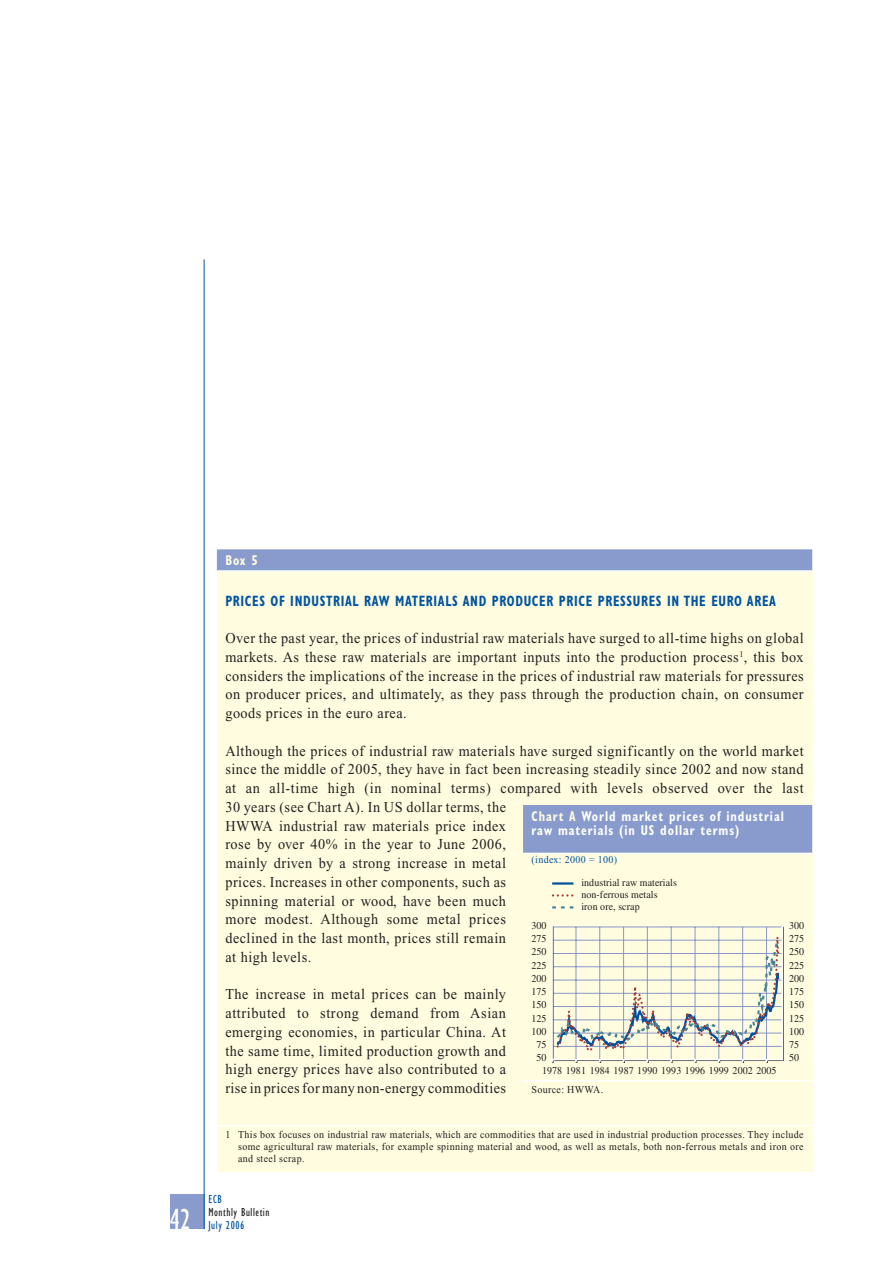
<style>
.page{position:relative;width:893px;height:1263px;background:#fff}
.page>*{position:absolute;margin:0;border:0;box-sizing:border-box;transform-origin:0 0}
.t1{font:condensed 30px "Gill Sans";color:#fff;scale:.95 1}
.t2{font:15px/18.8px "Times New Roman";letter-spacing:.035em;color:#231f20;text-align:justify;scale:.95 1}
.t3{font:700 condensed 15px "Gill Sans";letter-spacing:.05em;color:#0054a1;scale:.85 1}
.t4{font:700 condensed 14.25px/13.5px "Gill Sans";letter-spacing:.075em;color:#fff;scale:.85 1}
.t5{font:700 condensed 14.25px "Gill Sans";color:#fffcdf;scale:.85 1}
.t6{font:condensed 12px "Gill Sans";letter-spacing:.05em;color:#231f20;scale:.95 1}
.t7{font:condensed 12px "Gill Sans";letter-spacing:.05em;color:#0054a1;scale:.95 1}
.t8{font:10.5px/12px "Times New Roman";letter-spacing:.035em;color:#231f20;text-align:justify;scale:.95 1}
.t9{font:10.5px/12px "Times";letter-spacing:.005em;color:#231f20;scale:.95 1}
.t10{font:10.5px "Times New Roman";letter-spacing:.035em;color:#0054a1;scale:.95 1}
.s1{color:#fffcdf}
</style>
<div class="page">
<div style="left:170px;top:1195px;width:34px;height:34px;background:#899bcc"></div>
<hr style="left:204px;top:259px;width:1px;height:970px;background:#0054a1">
<div style="left:217px;top:554px;width:595px;height:617px;background:#fffcdf"></div>
<div style="left:217px;top:549px;width:595px;height:22px;background:#899bcc"></div>
<hr style="left:217px;top:570px;width:595px;height:2px;background:#fff">
<hr style="left:217px;top:1125px;width:595px;height:1px;background:#fff">
<div style="left:523px;top:805px;width:289px;height:49px;background:#899bcc"></div>
<hr style="left:523px;top:853px;width:289px;height:1px;background:#fff">
<hr style="left:523px;top:1080px;width:289px;height:1px;background:#fff">
<hr style="left:552px;top:1046px;width:230px;height:1px;background:#8898c9">
<hr style="left:552px;top:1033px;width:230px;height:1px;background:#8898c9">
<hr style="left:552px;top:1019px;width:230px;height:1px;background:#8898c9">
<hr style="left:552px;top:1006px;width:230px;height:1px;background:#8898c9">
<hr style="left:552px;top:993px;width:230px;height:1px;background:#8898c9">
<hr style="left:552px;top:980px;width:230px;height:1px;background:#8898c9">
<hr style="left:552px;top:966px;width:230px;height:1px;background:#8898c9">
<hr style="left:552px;top:953px;width:230px;height:1px;background:#8898c9">
<hr style="left:552px;top:940px;width:230px;height:1px;background:#8898c9">
<hr style="left:552px;top:927px;width:230px;height:1px;background:#8898c9">
<hr style="left:553px;top:1059px;width:230px;height:2px;background:#231f20">
<hr style="left:782px;top:927px;width:2px;height:133px;background:#231f20">
<hr style="left:552px;top:1059px;width:230px;height:1px;background:#fff">
<hr style="left:782px;top:927px;width:1px;height:133px;background:#fff">
<svg style="left:551px;top:882px;width:230px;height:181px"></svg>
<hr style="left:552px;top:882px;width:21px;height:3px;background:#00529f">
<h1 class="t1" style="left:170px;top:1208px;width:23px">42</h1>
<p class="t5" style="left:225px;top:555px;width:40px">Box 5</p>
<p class="t3" style="left:225px;top:595px;width:649px">PRICES OF INDUSTRIAL RAW MATERIALS AND PRODUCER PRICE PRESSURES IN THE EURO AREA</p>
<p class="t2" style="left:225px;top:630px;width:610px">Over the past year, the prices of industrial raw materials have surged to all-time highs on global markets. As these raw materials are important inputs into the production process<sup>1</sup>, this box considers the implications of the increase in the prices of industrial raw materials for pressures on producer prices, and ultimately, as they pass through the production chain, on consumer goods prices in the euro area.</p>
<p class="t2" style="left:225px;top:743px;width:610px;text-align:left">Although the prices of industrial raw materials have surged significantly on the world market since the middle of 2005, they have in fact been increasing steadily since 2002 and now stand at an all-time high (in nominal terms) compared with levels observed over the last 30 years (see Chart A). In US dollar terms, the<br>HWWA industrial raw materials price index<br>rose by over 40% in the year to June 2006,<br>mainly driven by a strong increase in metal<br>prices. Increases in other components, such as<br>spinning material or wood, have been much<br>more modest. Although some metal prices<br>declined in the last month, prices still remain<br>at high levels.</p>
<p class="t2" style="left:225px;top:986px;width:297px">The increase in metal prices can be mainly attributed to strong demand from Asian emerging economies, in particular China. At the same time, limited production growth and high energy prices have also contributed to a rise in prices for many non-energy commodities</p>
<p class="t8" style="left:238px;top:1129px;width:597px;text-indent:-13px">1 This box focuses on industrial raw materials, which are commodities that are used in industrial production processes. They include some agricultural raw materials, for example spinning material and wood, as well as metals, both non-ferrous metals and iron ore and steel scrap.</p>
<p class="t4" style="left:531px;top:811px;width:298px"><span class="s1">Chart A</span> World market prices of industrial raw materials (in US dollar terms)</p>
<p class="t10" style="left:531px;top:856px;width:92px">(index: 2000 = 100)</p>
<p class="t9" style="left:581px;top:877px;width:102px">industrial raw materials non-ferrous metals<br>iron ore, scrap</p>
<p class="t9" style="left:531px;top:920px;width:17px">300</p>
<p class="t9" style="left:789px;top:920px;width:17px">300</p>
<p class="t9" style="left:789px;top:933px;width:17px">275</p>
<p class="t9" style="left:531px;top:933px;width:17px">275</p>
<p class="t9" style="left:531px;top:947px;width:17px">250</p>
<p class="t9" style="left:789px;top:947px;width:17px">250</p>
<p class="t9" style="left:789px;top:960px;width:17px">225</p>
<p class="t9" style="left:531px;top:960px;width:17px">225</p>
<p class="t9" style="left:531px;top:973px;width:17px">200</p>
<p class="t9" style="left:789px;top:973px;width:17px">200</p>
<p class="t9" style="left:789px;top:986px;width:17px">175</p>
<p class="t9" style="left:531px;top:986px;width:17px">175</p>
<p class="t9" style="left:789px;top:1000px;width:17px">150</p>
<p class="t9" style="left:531px;top:1000px;width:17px">150</p>
<p class="t9" style="left:789px;top:1013px;width:17px">125</p>
<p class="t9" style="left:531px;top:1013px;width:17px">125</p>
<p class="t9" style="left:531px;top:1026px;width:17px">100</p>
<p class="t9" style="left:789px;top:1026px;width:17px">100</p>
<p class="t9" style="left:537px;top:1040px;width:12px">75</p>
<p class="t9" style="left:789px;top:1040px;width:12px">75</p>
<p class="t9" style="left:789px;top:1053px;width:12px">50</p>
<p class="t9" style="left:537px;top:1053px;width:12px">50</p>
<p class="t9" style="left:542px;top:1065px;width:248px">1978 1981 1984 1987 1990 1993 1996 1999 2002 2005</p>
<p class="t8" style="left:531px;top:1085px;width:77px">Source: HWWA.</p>
<p class="t7" style="left:208px;top:1195px;width:16px">ECB</p>
<p class="t6" style="left:208px;top:1208px;width:66px">Monthly Bulletin</p>
<p class="t7" style="left:208px;top:1220px;width:39px">July 2006</p>
</div>
